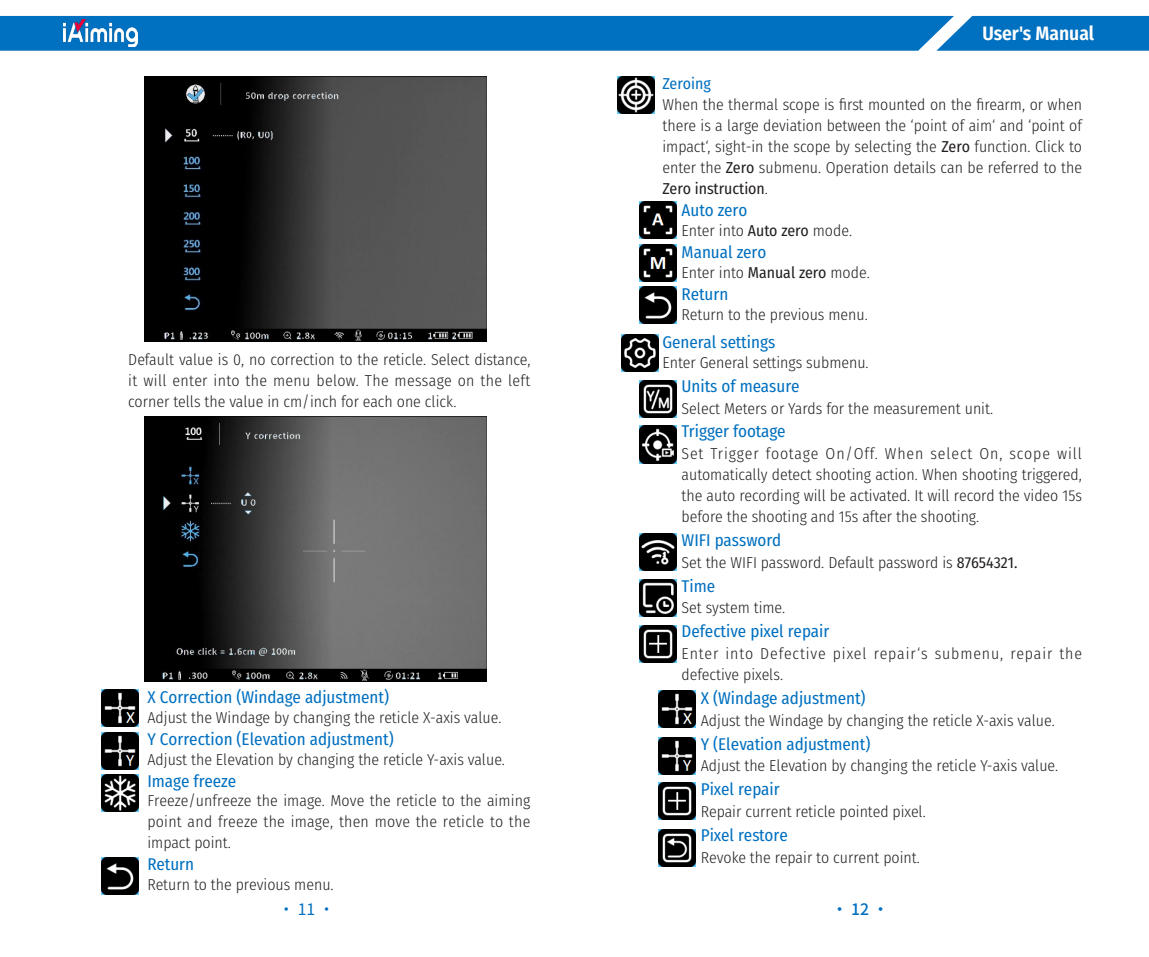
<style>
.page{position:relative;width:1149px;height:957px;background:#fff}
.page>*{position:absolute;margin:0;border:0;box-sizing:border-box;transform-origin:0 0}
.t1{font:700 condensed 18px "Glow Sans TC";color:#fff}
.t2{font:500 condensed 15.75px "Glow Sans SC";color:#0070c0}
.t3{font:15.75px "Source Han Sans SC";color:#0070c0}
.t4{font:500 15.75px "Source Han Sans SC";color:#0070c0}
.t5{font:condensed 14.62px/20.9px "Glow Sans TC";color:#231f20;text-align:justify}
.t6{font:condensed 14.62px/20.9px "Glow Sans TC";letter-spacing:.06em;color:#231f20}
.t7{font:500 condensed 14.62px "Glow Sans SC";color:#0070c0}
.s1{font-weight:500}
</style>
<div class="page">
<div style="left:0;top:16px;width:1148px;height:35px;background:#0070c0"></div>
<img style="left:63px;top:20px;width:74px;height:27px">
<img style="left:144px;top:77px;width:342px;height:264px">
<img style="left:101px;top:690px;width:38px;height:37px">
<img style="left:639px;top:202px;width:37px;height:37px">
<img style="left:101px;top:732px;width:38px;height:37px">
<img style="left:639px;top:244px;width:37px;height:37px">
<img style="left:101px;top:774px;width:38px;height:37px">
<img style="left:639px;top:286px;width:37px;height:38px">
<img style="left:101px;top:857px;width:38px;height:38px">
<img style="left:617px;top:77px;width:37px;height:37px">
<img style="left:639px;top:380px;width:37px;height:37px">
<img style="left:621px;top:334px;width:37px;height:37px">
<img style="left:658px;top:690px;width:37px;height:37px">
<img style="left:639px;top:426px;width:37px;height:37px">
<img style="left:658px;top:737px;width:37px;height:37px">
<img style="left:639px;top:533px;width:37px;height:38px">
<img style="left:639px;top:579px;width:37px;height:38px">
<img style="left:639px;top:625px;width:37px;height:38px">
<img style="left:658px;top:782px;width:37px;height:38px">
<img style="left:658px;top:829px;width:37px;height:37px">
<img style="left:144px;top:416px;width:342px;height:265px">
<p class="t5" style="left:128px;top:351px;width:403px">Default value is 0, no correction to the reticle. Select distance, it will enter into the menu below. The message on the left corner tells the value in cm/inch for each one click.</p>
<p class="t2" style="left:147px;top:687px;width:243px">X Correction (Windage adjustment)</p>
<p class="t5" style="left:147px;top:708px;width:355px">Adjust the Windage by changing the reticle X-axis value.</p>
<p class="t2" style="left:147px;top:729px;width:248px">Y Correction (Elevation adjustment)</p>
<p class="t5" style="left:147px;top:750px;width:359px">Adjust the Elevation by changing the reticle Y-axis value.</p>
<p class="t2" style="left:147px;top:771px;width:90px">Image freeze</p>
<p class="t5" style="left:147px;top:792px;width:384px">Freeze/unfreeze the image. Move the reticle to the aiming point and freeze the image, then move the reticle to the impact point.</p>
<p class="t2" style="left:147px;top:854px;width:48px">Return</p>
<p class="t5" style="left:147px;top:876px;width:188px">Return to the previous menu.</p>
<p class="t1" style="left:982px;top:22px;width:113px">User's Manual</p>
<p class="t7" style="left:662px;top:75px;width:50px">Zeroing</p>
<p class="t5" style="left:662px;top:96px;width:421px">When the thermal scope is first mounted on the firearm, or when there is a large deviation between the ‘point of aim‘ and ‘point of impact‘, sight-in the scope by selecting the <span class="s1">Zero</span> function. Click to enter the <span class="s1">Zero</span> submenu. Operation details can be referred to the <span class="s1">Zero instruction</span>.</p>
<p class="t2" style="left:681px;top:200px;width:67px">Auto zero</p>
<p class="t5" style="left:681px;top:222px;width:172px">Enter into <span class="s1">Auto zero</span> mode.</p>
<p class="t2" style="left:681px;top:242px;width:86px">Manual zero</p>
<p class="t5" style="left:681px;top:264px;width:190px">Enter into <span class="s1">Manual zero</span> mode.</p>
<p class="t2" style="left:681px;top:284px;width:48px">Return</p>
<p class="t5" style="left:681px;top:306px;width:188px">Return to the previous menu.</p>
<p class="t2" style="left:662px;top:332px;width:114px">General settings</p>
<p class="t5" style="left:662px;top:354px;width:208px">Enter General settings submenu.</p>
<p class="t2" style="left:681px;top:376px;width:119px">Units of measure</p>
<p class="t5" style="left:681px;top:399px;width:313px">Select Meters or Yards for the measurement unit.</p>
<p class="t2" style="left:681px;top:422px;width:105px">Trigger footage</p>
<p class="t5" style="left:681px;top:445px;width:402px">Set Trigger footage On/Off. When select On, scope will automatically detect shooting action. When shooting triggered, the auto recording will be activated. It will record the video 15s before the shooting and 15s after the shooting.</p>
<p class="t2" style="left:681px;top:530px;width:101px">WIFI password</p>
<p class="t5" style="left:681px;top:553px;width:337px">Set the WIFI password. Default password is <span class="s1">87654321.</span></p>
<p class="t2" style="left:681px;top:576px;width:35px">Time</p>
<p class="t5" style="left:681px;top:599px;width:105px">Set system time.</p>
<p class="t2" style="left:681px;top:621px;width:149px">Defective pixel repair</p>
<p class="t6" style="left:681px;top:645px;width:402px">Enter into Defective pixel repair‘s submenu, repair the defective pixels.</p>
<p class="t2" style="left:700px;top:688px;width:166px">X (Windage adjustment)</p>
<p class="t5" style="left:700px;top:711px;width:355px">Adjust the Windage by changing the reticle X-axis value.</p>
<p class="t2" style="left:700px;top:734px;width:171px">Y (Elevation adjustment)</p>
<p class="t5" style="left:700px;top:757px;width:359px">Adjust the Elevation by changing the reticle Y-axis value.</p>
<p class="t2" style="left:700px;top:779px;width:80px">Pixel repair</p>
<p class="t5" style="left:700px;top:803px;width:226px">Repair current reticle pointed pixel.</p>
<p class="t2" style="left:700px;top:825px;width:88px">Pixel restore</p>
<p class="t5" style="left:700px;top:848px;width:221px">Revoke the repair to current point.</p>
<p class="t3" style="left:278px;top:900px;width:58px">· 11 ·</p>
<p class="t4" style="left:831px;top:900px;width:58px">· 12 ·</p>
</div>
